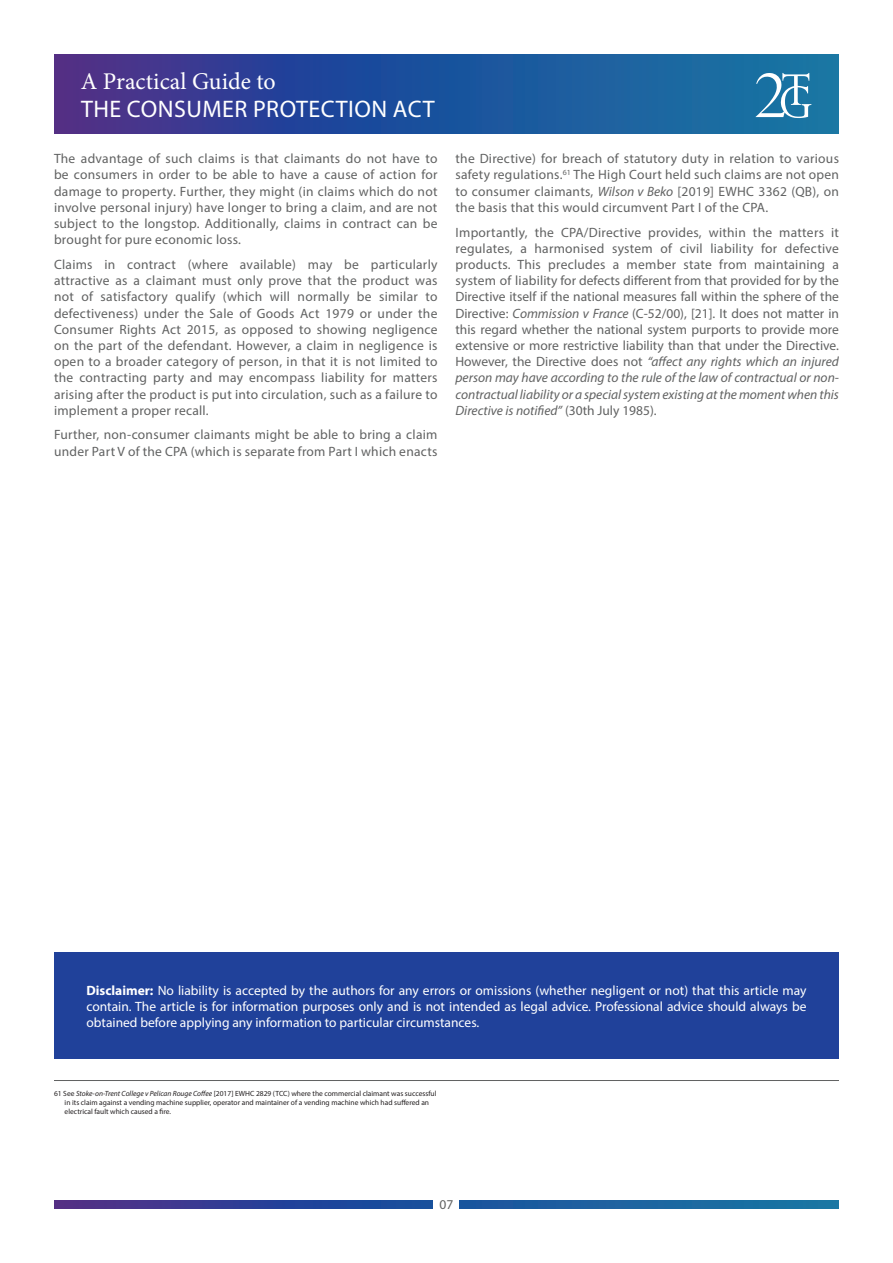
<style>
.page{position:relative;width:893px;height:1263px;background:#fff}
.page>*{position:absolute;margin:0;border:0;box-sizing:border-box;transform-origin:0 0}
.t1{font:24px "Myriad Pro";letter-spacing:.02em;color:#fff}
.t2{font:24px "Minion Pro";color:#fff}
.t3{font:13.5px/16.2px "Myriad Pro";letter-spacing:.02em;color:#616262;text-align:justify}
.t4{font:13.5px/16.2px "Myriad Pro";color:#fff;text-align:justify}
.t5{font:7.5px/9px "Myriad Pro";color:#231f20}
.s1{font-style:italic}
.s2{font-weight:700}
</style>
<div class="page">
<svg style="left:54px;top:1200px;width:785px;height:9px;background:#26529a"></svg>
<svg style="left:54px;top:54px;width:785px;height:80px;background:#265099"></svg>
<hr style="left:54px;top:1080px;width:785px;height:1px;background:#616262">
<div style="left:54px;top:952px;width:785px;height:107px;background:#20419a"></div>
<svg style="left:755px;top:73px;width:56px;height:45px"></svg>
<div style="left:434px;top:1199px;width:25px;height:16px;background:#fff"></div>
<h1 class="t2" style="left:81px;top:65px;width:197px">A Practical Guide to</h1>
<h1 class="t1" style="left:81px;top:95px;width:355px">THE CONSUMER PROTECTION ACT</h1>
<p class="t3" style="left:54px;top:150px;width:385px">The advantage of such claims is that claimants do not have to be consumers in order to be able to have a cause of action for damage to property. Further, they might (in claims which do not involve personal injury) have longer to bring a claim, and are not subject to the longstop. Additionally, claims in contract can be brought for pure economic loss.</p>
<p class="t3" style="left:54px;top:256px;width:385px">Claims in contract (where available) may be particularly attractive as a claimant must only prove that the product was not of satisfactory qualify (which will normally be similar to defectiveness) under the Sale of Goods Act 1979 or under the Consumer Rights Act 2015, as opposed to showing negligence on the part of the defendant. However, a claim in negligence is open to a broader category of person, in that it is not limited to the contracting party and may encompass liability for matters arising after the product is put into circulation, such as a failure to implement a proper recall.</p>
<p class="t3" style="left:54px;top:427px;width:385px">Further, non-consumer claimants might be able to bring a claim under Part V of the CPA (which is separate from Part I which enacts</p>
<p class="t3" style="left:455px;top:150px;width:385px">the Directive) for breach of statutory duty in relation to various safety regulations.<sup>61</sup> The High Court held such claims are not open to consumer claimants, <span class="s1">Wilson v Beko</span> [2019] EWHC 3362 (QB), on the basis that this would circumvent Part I of the CPA.</p>
<p class="t3" style="left:455px;top:224px;width:385px">Importantly, the CPA/Directive provides, within the matters it regulates, a harmonised system of civil liability for defective products. This precludes a member state from maintaining a system of liability for defects different from that provided for by the Directive itself if the national measures fall within the sphere of the Directive: <span class="s1">Commission v France</span> (C-52/00), [21]. It does not matter in this regard whether the national system purports to provide more extensive or more restrictive liability than that under the Directive.<br>However, the Directive does not <span class="s1">“affect any rights which an injured person may have according to the rule of the law of contractual or non&shy;contractual liability or a special system existing at the moment when this Directive is notified”</span> (30th July 1985).</p>
<p class="t4" style="left:86px;top:982px;width:722px"><span class="s2">Disclaimer:</span> No liability is accepted by the authors for any errors or omissions (whether negligent or not) that this article may contain. The article is for information purposes only and is not intended as legal advice. Professional advice should always be obtained before applying any information to particular circumstances.</p>
<p class="t5" style="left:65px;top:1089px;width:373px;text-indent:-11px">61 See <span class="s1">Stoke-on-Trent College v Pelican Rouge Coffee</span> [2017] EWHC 2829 (TCC) where the commercial claimant was successful in its claim against a vending machine supplier, operator and maintainer of a vending machine which had suffered an electrical fault which caused a fire.</p>
<p class="t3" style="left:439px;top:1196px;width:16px">07</p>
</div>
